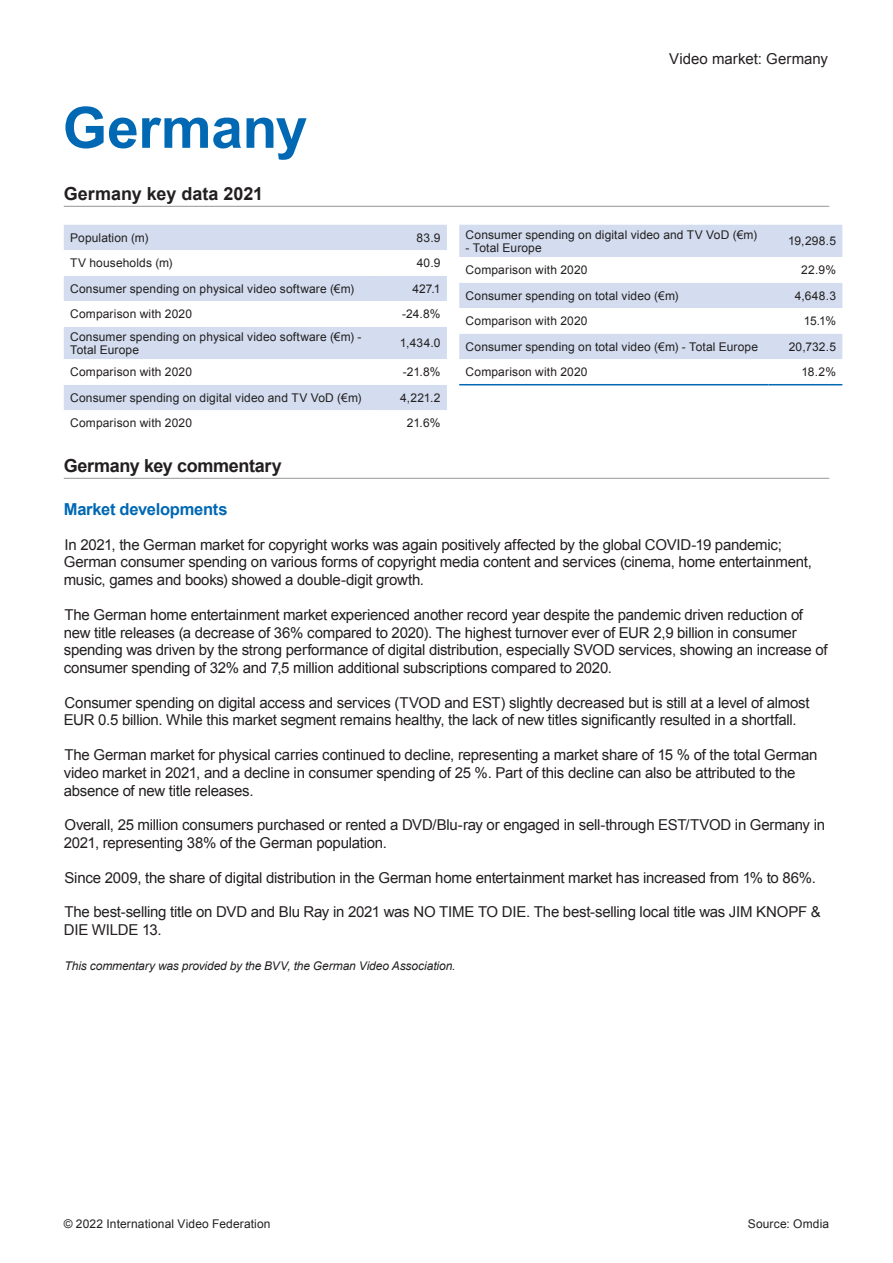
<style>
.page{position:relative;width:893px;height:1263px;background:#fff}
.page>*{position:absolute;margin:0;border:0;box-sizing:border-box;transform-origin:0 0}
.Chapter_title{font:700 57px "Arial";letter-spacing:-.005em;color:#0168b3}
.Table_heading_double{font:700 18px "Arial";letter-spacing:-.015em;color:#231f20}
.Country_key_commentr{font:700 16.5px "Arial";letter-spacing:-.015em;color:#0168b3}
.Country_key_commentr-2{font:15px/17.7px "Arial";letter-spacing:-.015em;color:#231f20}
.Folio_header{font:15px "Arial";letter-spacing:.005em;color:#231f20}
.Table{font:12px/13.5px "Arial";letter-spacing:.01em;color:#231f20}
.Country_key_commentr-3{font:italic 12px "Arial";letter-spacing:-.01em;color:#231f20}
</style>
<div class="page">
<div style="left:64px;top:225px;width:383px;height:25px;background:#d3ddef"></div>
<svg style="left:64px;top:276px;width:383px;height:134px;fill:#d3ddef"></svg>
<hr style="left:64px;top:206px;width:765px;height:1px;background:#939598">
<div style="left:459px;top:225px;width:383px;height:32px;background:#d3ddef"></div>
<svg style="left:459px;top:283px;width:383px;height:76px;fill:#d3ddef"></svg>
<hr style="left:459px;top:384px;width:309px;height:1px;background:#0168b3">
<hr style="left:768px;top:384px;width:74px;height:1px;background:#0168b3">
<hr style="left:64px;top:478px;width:765px;height:1px;background:#939598">
<p class="Chapter_title" style="left:63px;top:90px;width:246px">Germany</p>
<p class="Table_heading_double" style="left:64px;top:181px;width:201px">Germany key data 2021</p>
<p class="Table" style="left:70px;top:231px;width:80px">Population (m)</p>
<p class="Table" style="left:417px;top:231px;width:25px">83.9</p>
<p class="Table" style="left:70px;top:256px;width:104px">TV households (m)</p>
<p class="Table" style="left:417px;top:256px;width:25px">40.9</p>
<p class="Table" style="left:70px;top:282px;width:286px">Consumer spending on physical video software (€m)</p>
<p class="Table" style="left:413px;top:282px;width:29px">427.1</p>
<p class="Table" style="left:70px;top:308px;width:123px">Comparison with 2020</p>
<p class="Table" style="left:402px;top:308px;width:40px">-24.8%</p>
<p class="Table" style="left:70px;top:330px;width:293px">Consumer spending on physical video software (€m) -<br>Total Europe</p>
<p class="Table" style="left:400px;top:336px;width:42px">1,434.0</p>
<p class="Table" style="left:70px;top:365px;width:123px">Comparison with 2020</p>
<p class="Table" style="left:403px;top:365px;width:39px">-21.8%</p>
<p class="Table" style="left:70px;top:391px;width:293px">Consumer spending on digital video and TV VoD (€m)</p>
<p class="Table" style="left:400px;top:391px;width:42px">4,221.2</p>
<p class="Table" style="left:70px;top:416px;width:123px">Comparison with 2020</p>
<p class="Table" style="left:407px;top:416px;width:35px">21.6%</p>
<p class="Folio_header" style="left:669px;top:49px;width:160px">Video market: Germany</p>
<p class="Table" style="left:466px;top:228px;width:293px">Consumer spending on digital video and TV VoD (€m)</p>
<p class="Table" style="left:466px;top:241px;width:78px">- Total Europe</p>
<p class="Table" style="left:788px;top:234px;width:49px">19,298.5</p>
<p class="Table" style="left:466px;top:263px;width:123px">Comparison with 2020</p>
<p class="Table" style="left:801px;top:263px;width:36px">22.9%</p>
<p class="Table" style="left:466px;top:289px;width:214px">Consumer spending on total video (€m)</p>
<p class="Table" style="left:795px;top:289px;width:43px">4,648.3</p>
<p class="Table" style="left:466px;top:314px;width:123px">Comparison with 2020</p>
<p class="Table" style="left:804px;top:314px;width:34px">15.1%</p>
<p class="Table" style="left:466px;top:340px;width:294px">Consumer spending on total video (€m) - Total Europe</p>
<p class="Table" style="left:789px;top:340px;width:49px">20,732.5</p>
<p class="Table" style="left:466px;top:365px;width:123px">Comparison with 2020</p>
<p class="Table" style="left:802px;top:365px;width:36px">18.2%</p>
<p class="Table_heading_double" style="left:64px;top:453px;width:220px">Germany key commentary</p>
<p class="Country_key_commentr" style="left:64px;top:498px;width:165px">Market developments</p>
<p class="Country_key_commentr-2" style="left:64px;top:536px;width:750px">In 2021, the German market for copyright works was again positively affected by the global COVID-19 pandemic;<br>German consumer spending on various forms of copyright media content and services (cinema, home entertainment, music, games and books) showed a double-digit growth.</p>
<p class="Country_key_commentr-2" style="left:64px;top:606px;width:765px">The German home entertainment market experienced another record year despite the pandemic driven reduction of new title releases (a decrease of 36% compared to 2020). The highest turnover ever of EUR 2,9 billion in consumer spending was driven by the strong performance of digital distribution, especially SVOD services, showing an increase of consumer spending of 32% and 7,5 million additional subscriptions compared to 2020.</p>
<p class="Country_key_commentr-2" style="left:64px;top:694px;width:747px">Consumer spending on digital access and services (TVOD and EST) slightly decreased but is still at a level of almost<br>EUR 0.5 billion. While this market segment remains healthy, the lack of new titles significantly resulted in a shortfall.</p>
<p class="Country_key_commentr-2" style="left:64px;top:746px;width:755px">The German market for physical carries continued to decline, representing a market share of 15 % of the total German video market in 2021, and a decline in consumer spending of 25 %. Part of this decline can also be attributed to the absence of new title releases.</p>
<p class="Country_key_commentr-2" style="left:64px;top:816px;width:763px">Overall, 25 million consumers purchased or rented a DVD/Blu-ray or engaged in sell-through EST/TVOD in Germany in<br>2021, representing 38% of the German population.</p>
<p class="Country_key_commentr-2" style="left:65px;top:869px;width:753px">Since 2009, the share of digital distribution in the German home entertainment market has increased from 1% to 86%.</p>
<p class="Country_key_commentr-2" style="left:64px;top:903px;width:758px">The best-selling title on DVD and Blu Ray in 2021 was NO TIME TO DIE. The best-selling local title was JIM KNOPF &amp;<br>DIE WILDE 13.</p>
<p class="Country_key_commentr-3" style="left:65px;top:958px;width:393px">This commentary was provided by the BVV, the German Video Association.</p>
<p class="Table" style="left:64px;top:1217px;width:208px">© 2022 International Video Federation</p>
<p class="Table" style="left:748px;top:1217px;width:83px">Source: Omdia</p>
</div>
